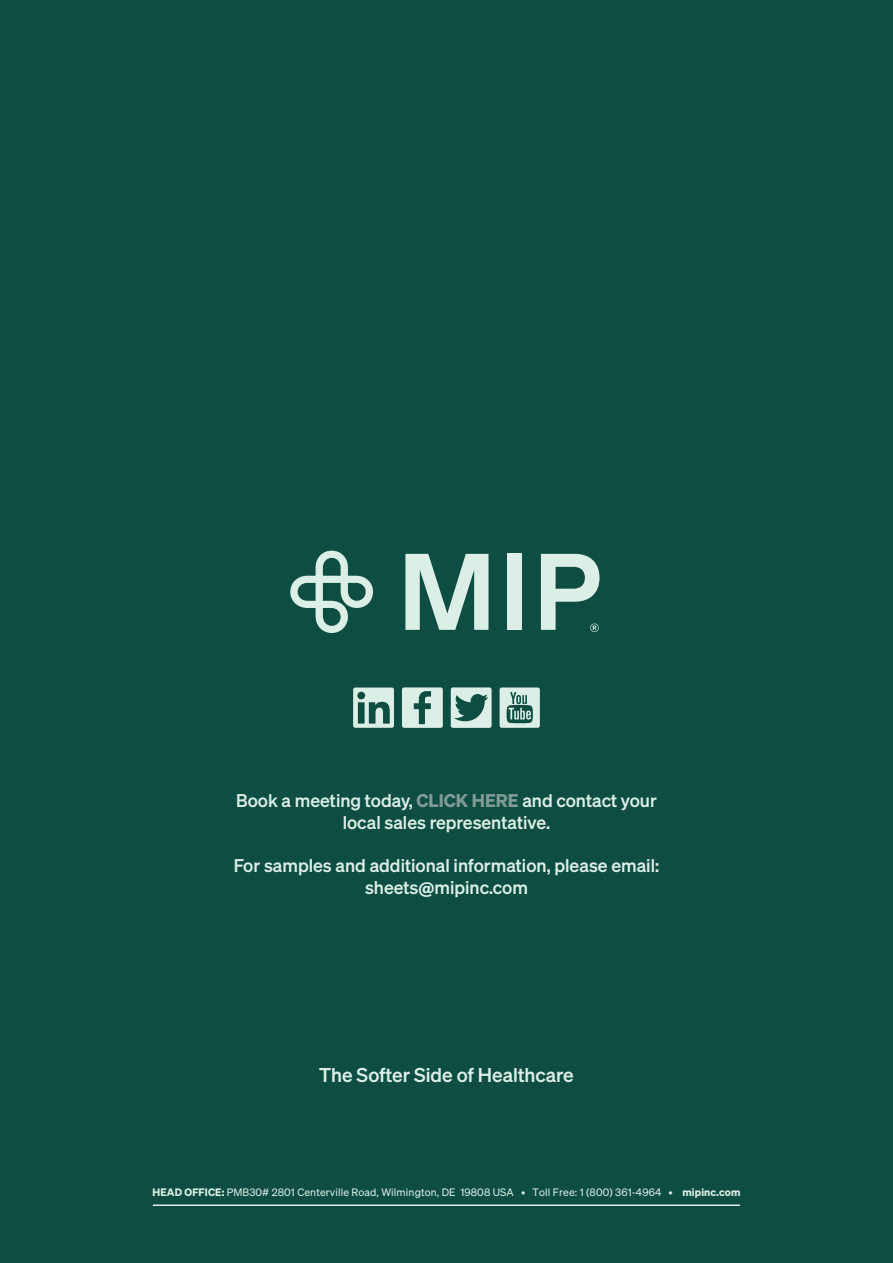
<style>
.page{position:relative;width:893px;height:1263px;background:#fff}
.page>*{position:absolute;margin:0;border:0;box-sizing:border-box;transform-origin:0 0}
.t1{font:19.5px "Sohne Kraftig";color:#dcefe6}
.t2{font:18px/21.6px "Sohne Kraftig";color:#dcefe6;text-align:center}
.t3{font:13.95px "Sohne Kraftig";color:#dcefe6;scale:.43 1}
.t4{font:10.5px "Sohne Buch";letter-spacing:.01em;color:#dcefe6}
.s1{font-family:"Sohne Dreiviertelfett";color:#7f9b94}
.s2{font-family:"Sohne Dreiviertelfett"}
</style>
<div class="page">
<div style="left:0;top:0;width:893px;height:1262px;background:#0e4d42"></div>
<hr style="left:153px;top:1204px;width:587px;height:2px;background:#dcefe6">
<svg style="left:290px;top:550px;width:83px;height:83px"></svg>
<svg style="left:405px;top:554px;width:83px;height:76px"></svg>
<div style="left:507px;top:554px;width:15px;height:76px;background:#dcefe6"></div>
<svg style="left:541px;top:554px;width:58px;height:78px"></svg>
<svg style="left:451px;top:687px;width:41px;height:41px"></svg>
<svg style="left:402px;top:687px;width:41px;height:41px"></svg>
<svg style="left:353px;top:687px;width:41px;height:41px"></svg>
<svg style="left:500px;top:687px;width:40px;height:41px"></svg>
<p class="t3" style="left:418px;top:788px;width:254px">https://www.mipinc.com/contact-us.html</p>
<p class="t2" style="left:236px;top:789px;width:422px">Book a meeting today, <span class="s1">CLICK HERE</span> and contact your local sales representative.</p>
<p class="t2" style="left:234px;top:854px;width:427px">For samples and additional information, please email: sheets@mipinc.com</p>
<p class="t1" style="left:319px;top:1062px;width:256px">The Softer Side of Healthcare</p>
<p class="t4" style="left:152px;top:1186px;width:589px"><span class="s2">HEAD OFFICE:</span> PMB30# 2801 Centerville Road, Wilmington, DE 19808 USA • Toll Free: 1 (800) 361-4964 • <span class="s2">mipinc.com</span></p>
</div>
